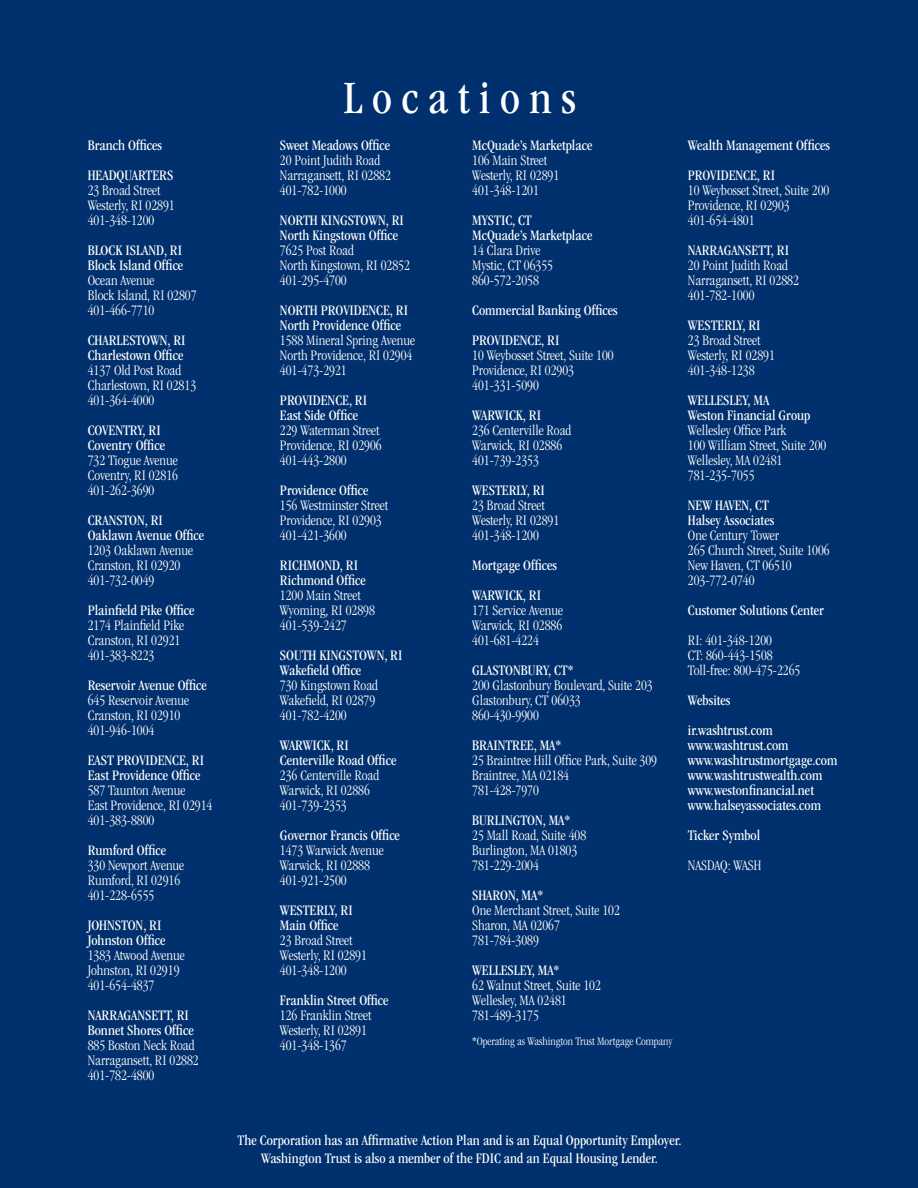
<style>
.page{position:relative;width:918px;height:1188px;background:#00306d}
.page>*{position:absolute;margin:0;border:0;box-sizing:border-box;transform-origin:0 0}
.t1{font:condensed 48px "ITC Garamond Std";letter-spacing:.2em;color:#fff}
.t2{font:300 condensed 15px/15px "ITC Garamond Std";color:#fff}
.t3{font:condensed 15px/15px "ITC Garamond Std";color:#fff}
.t4{font:300 condensed 12px "ITC Garamond Std";color:#fff}
</style>
<div class="page">
<p class="t3" style="left:88px;top:138px;width:76px">Branch Offices</p>
<p class="t3" style="left:88px;top:168px;width:87px">HEADQUARTERS</p>
<p class="t2" style="left:88px;top:183px;width:74px">23 Broad Street</p>
<p class="t2" style="left:88px;top:198px;width:88px">Westerly, RI 02891</p>
<p class="t2" style="left:88px;top:213px;width:68px">401-348-1200</p>
<p class="t3" style="left:88px;top:243px;width:96px">BLOCK ISLAND, RI</p>
<p class="t3" style="left:88px;top:258px;width:97px">Block Island Office</p>
<p class="t2" style="left:88px;top:273px;width:68px">Ocean Avenue</p>
<p class="t2" style="left:88px;top:288px;width:110px">Block Island, RI 02807</p>
<p class="t2" style="left:88px;top:303px;width:68px">401-466-7710</p>
<p class="t3" style="left:88px;top:333px;width:99px">CHARLESTOWN, RI</p>
<p class="t3" style="left:88px;top:348px;width:97px">Charlestown Office</p>
<p class="t2" style="left:88px;top:363px;width:95px">4137 Old Post Road</p>
<p class="t2" style="left:88px;top:378px;width:110px">Charlestown, RI 02813</p>
<p class="t2" style="left:88px;top:393px;width:68px">401-364-4000</p>
<p class="t3" style="left:88px;top:423px;width:74px">COVENTRY, RI</p>
<p class="t3" style="left:88px;top:438px;width:79px">Coventry Office</p>
<p class="t2" style="left:88px;top:453px;width:92px">732 Tiogue Avenue</p>
<p class="t2" style="left:88px;top:468px;width:92px">Coventry, RI 02816</p>
<p class="t2" style="left:88px;top:483px;width:68px">401-262-3690</p>
<p class="t3" style="left:88px;top:513px;width:77px">CRANSTON, RI</p>
<p class="t3" style="left:88px;top:528px;width:118px">Oaklawn Avenue Office</p>
<p class="t2" style="left:88px;top:543px;width:107px">1203 Oaklawn Avenue</p>
<p class="t2" style="left:88px;top:558px;width:94px">Cranston, RI 02920</p>
<p class="t2" style="left:88px;top:573px;width:68px">401-732-0049</p>
<p class="t3" style="left:88px;top:603px;width:108px">Plainfield Pike Office</p>
<p class="t2" style="left:88px;top:618px;width:98px">2174 Plainfield Pike</p>
<p class="t2" style="left:88px;top:633px;width:94px">Cranston, RI 02921</p>
<p class="t2" style="left:88px;top:648px;width:68px">401-383-8223</p>
<p class="t3" style="left:88px;top:678px;width:121px">Reservoir Avenue Office</p>
<p class="t2" style="left:88px;top:693px;width:103px">645 Reservoir Avenue</p>
<p class="t2" style="left:88px;top:708px;width:94px">Cranston, RI 02910</p>
<p class="t2" style="left:88px;top:723px;width:68px">401-946-1004</p>
<p class="t3" style="left:88px;top:753px;width:118px">EAST PROVIDENCE, RI</p>
<p class="t3" style="left:88px;top:768px;width:114px">East Providence Office</p>
<p class="t2" style="left:88px;top:783px;width:99px">587 Taunton Avenue</p>
<p class="t2" style="left:88px;top:798px;width:126px">East Providence, RI 02914</p>
<p class="t2" style="left:88px;top:813px;width:68px">401-383-8800</p>
<p class="t3" style="left:88px;top:843px;width:80px">Rumford Office</p>
<p class="t2" style="left:88px;top:858px;width:98px">330 Newport Avenue</p>
<p class="t2" style="left:88px;top:873px;width:94px">Rumford, RI 02916</p>
<p class="t2" style="left:88px;top:888px;width:68px">401-228-6555</p>
<p class="t3" style="left:88px;top:918px;width:75px">JOHNSTON, RI</p>
<p class="t3" style="left:88px;top:933px;width:79px">Johnston Office</p>
<p class="t2" style="left:88px;top:948px;width:99px">1383 Atwood Avenue</p>
<p class="t2" style="left:88px;top:963px;width:93px">Johnston, RI 02919</p>
<p class="t2" style="left:88px;top:978px;width:68px">401-654-4837</p>
<p class="t3" style="left:88px;top:1008px;width:103px">NARRAGANSETT, RI</p>
<p class="t3" style="left:88px;top:1023px;width:107px">Bonnet Shores Office</p>
<p class="t2" style="left:88px;top:1038px;width:108px">885 Boston Neck Road</p>
<p class="t2" style="left:88px;top:1053px;width:112px">Narragansett, RI 02882</p>
<p class="t2" style="left:88px;top:1068px;width:68px">401-782-4800</p>
<p class="t1" style="left:343px;top:71px;width:234px">Locations</p>
<p class="t3" style="left:280px;top:138px;width:112px">Sweet Meadows Office</p>
<p class="t2" style="left:280px;top:153px;width:112px">20 Point Judith Road<br>Narragansett, RI 02882<br>401-782-1000</p>
<p class="t3" style="left:280px;top:213px;width:125px">NORTH KINGSTOWN, RI<br>North Kingstown Office</p>
<p class="t2" style="left:280px;top:243px;width:131px">7625 Post Road<br>North Kingstown, RI 02852<br>401-295-4700</p>
<p class="t3" style="left:280px;top:303px;width:130px">NORTH PROVIDENCE, RI<br>North Providence Office</p>
<p class="t2" style="left:280px;top:333px;width:137px">1588 Mineral Spring Avenue<br>North Providence, RI 02904<br>401-473-2921</p>
<p class="t3" style="left:280px;top:393px;width:89px">PROVIDENCE, RI<br>East Side Office</p>
<p class="t2" style="left:280px;top:423px;width:103px">229 Waterman Street<br>Providence, RI 02906<br>401-443-2800</p>
<p class="t3" style="left:280px;top:483px;width:90px">Providence Office</p>
<p class="t2" style="left:280px;top:498px;width:110px">156 Westminster Street<br>Providence, RI 02903<br>401-421-3600</p>
<p class="t3" style="left:280px;top:558px;width:87px">RICHMOND, RI<br>Richmond Office</p>
<p class="t2" style="left:280px;top:588px;width:96px">1200 Main Street<br>Wyoming, RI 02898<br>401-539-2427</p>
<p class="t3" style="left:280px;top:648px;width:124px">SOUTH KINGSTOWN, RI<br>Wakefield Office</p>
<p class="t2" style="left:280px;top:678px;width:100px">730 Kingstown Road<br>Wakefield, RI 02879<br>401-782-4200</p>
<p class="t3" style="left:280px;top:738px;width:118px">WARWICK, RI<br>Centerville Road Office</p>
<p class="t2" style="left:280px;top:768px;width:101px">236 Centerville Road<br>Warwick, RI 02886<br>401-739-2353</p>
<p class="t3" style="left:280px;top:828px;width:122px">Governor Francis Office</p>
<p class="t2" style="left:280px;top:843px;width:105px">1473 Warwick Avenue<br>Warwick, RI 02888<br>401-921-2500</p>
<p class="t3" style="left:280px;top:903px;width:74px">WESTERLY, RI<br>Main Office</p>
<p class="t2" style="left:280px;top:933px;width:88px">23 Broad Street<br>Westerly, RI 02891<br>401-348-1200</p>
<p class="t3" style="left:280px;top:993px;width:110px">Franklin Street Office</p>
<p class="t2" style="left:280px;top:1008px;width:93px">126 Franklin Street<br>Westerly, RI 02891<br>401-348-1367</p>
<p class="t3" style="left:472px;top:138px;width:122px">McQuade’s Marketplace</p>
<p class="t2" style="left:472px;top:153px;width:88px">106 Main Street<br>Westerly, RI 02891<br>401-348-1201</p>
<p class="t3" style="left:472px;top:213px;width:122px">MYSTIC, CT<br>McQuade’s Marketplace</p>
<p class="t2" style="left:472px;top:243px;width:82px">14 Clara Drive<br>Mystic, CT 06355<br>860-572-2058</p>
<p class="t3" style="left:472px;top:295px;width:147px;line-height:30px">Commercial Banking Offices<br>PROVIDENCE, RI</p>
<p class="t2" style="left:472px;top:348px;width:143px">10 Weybosset Street, Suite 100<br>Providence, RI 02903<br>401-331-5090</p>
<p class="t3" style="left:472px;top:408px;width:70px">WARWICK, RI</p>
<p class="t2" style="left:472px;top:423px;width:101px">236 Centerville Road<br>Warwick, RI 02886<br>401-739-2353</p>
<p class="t3" style="left:472px;top:483px;width:74px">WESTERLY, RI</p>
<p class="t2" style="left:472px;top:498px;width:88px">23 Broad Street<br>Westerly, RI 02891<br>401-348-1200</p>
<p class="t3" style="left:472px;top:550px;width:86px;line-height:30px">Mortgage Offices<br>WARWICK, RI</p>
<p class="t2" style="left:472px;top:603px;width:92px;text-align:justify">171 Service Avenue Warwick, RI 02886<br>401-681-4224</p>
<p class="t3" style="left:472px;top:663px;width:103px">GLASTONBURY, CT*</p>
<p class="t2" style="left:472px;top:678px;width:182px">200 Glastonbury Boulevard, Suite 203<br>Glastonbury, CT 06033<br>860-430-9900</p>
<p class="t3" style="left:472px;top:738px;width:91px">BRAINTREE, MA*</p>
<p class="t2" style="left:472px;top:753px;width:186px">25 Braintree Hill Office Park, Suite 309<br>Braintree, MA 02184<br>781-428-7970</p>
<p class="t3" style="left:472px;top:813px;width:100px">BURLINGTON, MA*</p>
<p class="t2" style="left:472px;top:828px;width:116px">25 Mall Road, Suite 408<br>Burlington, MA 01803<br>781-229-2004</p>
<p class="t3" style="left:472px;top:888px;width:72px">SHARON, MA*</p>
<p class="t2" style="left:472px;top:903px;width:149px">One Merchant Street, Suite 102<br>Sharon, MA 02067<br>781-784-3089</p>
<p class="t3" style="left:472px;top:963px;width:89px">WELLESLEY, MA*</p>
<p class="t2" style="left:472px;top:978px;width:130px">62 Walnut Street, Suite 102<br>Wellesley, MA 02481<br>781-489-3175</p>
<p class="t4" style="left:472px;top:1035px;width:202px">*Operating as Washington Trust Mortgage Company</p>
<p class="t3" style="left:688px;top:130px;width:144px;line-height:30px">Wealth Management Offices<br>PROVIDENCE, RI</p>
<p class="t2" style="left:688px;top:183px;width:143px">10 Weybosset Street, Suite 200<br>Providence, RI 02903<br>401-654-4801</p>
<p class="t3" style="left:688px;top:243px;width:103px">NARRAGANSETT, RI</p>
<p class="t2" style="left:688px;top:258px;width:112px">20 Point Judith Road<br>Narragansett, RI 02882<br>401-782-1000</p>
<p class="t3" style="left:688px;top:318px;width:74px">WESTERLY, RI</p>
<p class="t2" style="left:688px;top:333px;width:88px">23 Broad Street<br>Westerly, RI 02891<br>401-348-1238</p>
<p class="t3" style="left:688px;top:393px;width:124px">WELLESLEY, MA<br>Weston Financial Group</p>
<p class="t2" style="left:688px;top:423px;width:140px">Wellesley Office Park<br>100 William Street, Suite 200<br>Wellesley, MA 02481<br>781-235-7055</p>
<p class="t3" style="left:688px;top:498px;width:88px">NEW HAVEN, CT<br>Halsey Associates</p>
<p class="t2" style="left:688px;top:528px;width:143px">One Century Tower<br>265 Church Street, Suite 1006<br>New Haven, CT 06510<br>203-772-0740</p>
<p class="t3" style="left:688px;top:603px;width:138px">Customer Solutions Center</p>
<p class="t2" style="left:688px;top:633px;width:114px">RI: 401-348-1200<br>CT: 860-443-1508<br>Toll-free: 800-475-2265</p>
<p class="t3" style="left:688px;top:685px;width:86px;line-height:30px">Websites ir.washtrust.com</p>
<p class="t3" style="left:688px;top:738px;width:151px">www.washtrust.com www.washtrustmortgage.com www.washtrustwealth.com www.westonfinancial.net www.halseyassociates.com</p>
<p class="t3" style="left:688px;top:828px;width:74px">Ticker Symbol</p>
<p class="t2" style="left:688px;top:858px;width:75px">NASDAQ: WASH</p>
<p class="t3" style="left:238px;top:1132px;width:445px">The Corporation has an Affirmative Action Plan and is an Equal Opportunity Employer.</p>
<p class="t3" style="left:261px;top:1150px;width:398px">Washington Trust is also a member of the FDIC and an Equal Housing Lender.</p>
</div>
